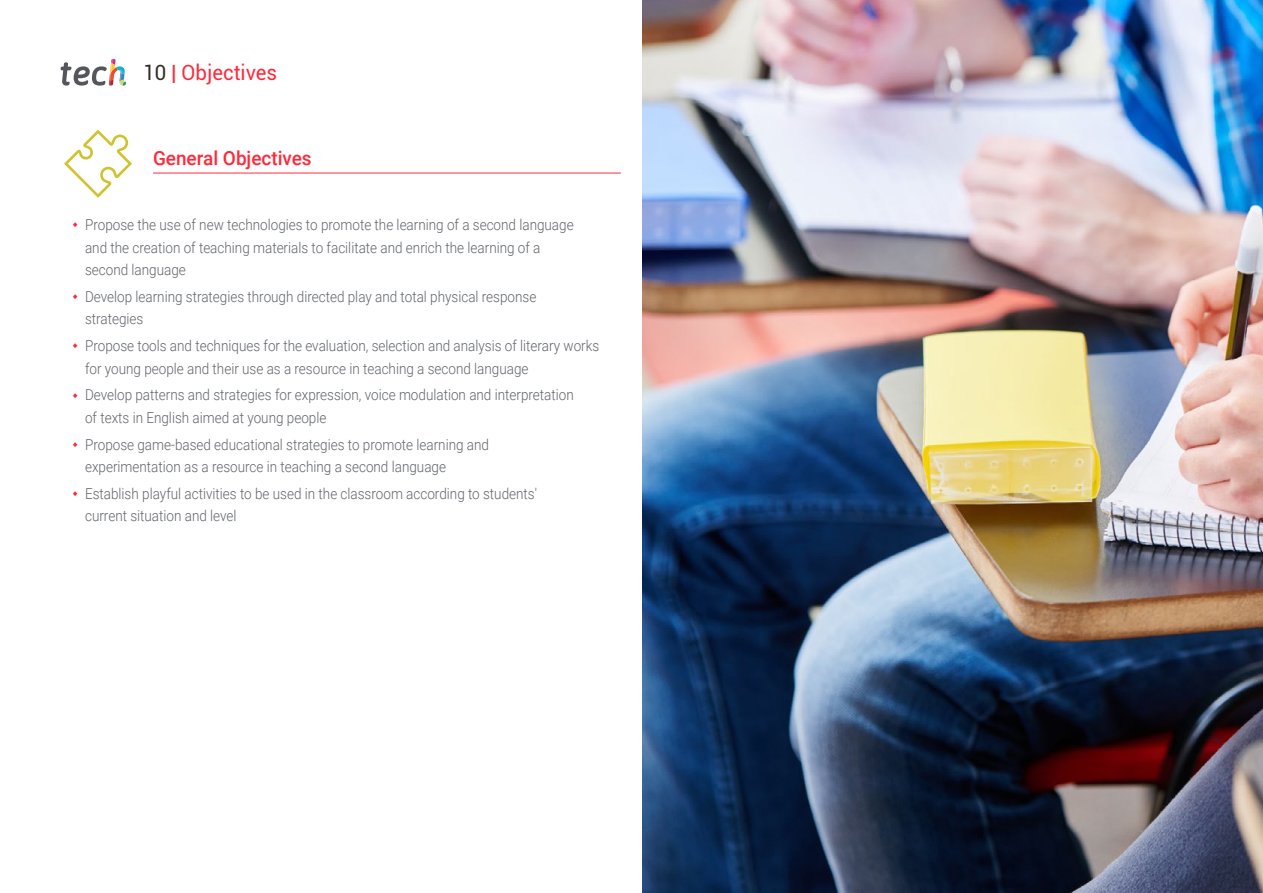
<style>
.page{position:relative;width:1263px;height:893px;background:#fff}
.page>*{position:absolute;margin:0;border:0;box-sizing:border-box;transform-origin:0 0}
.t1{font:21px "Roboto";color:#ff293a}
.t2{font:500 19.5px "Roboto";color:#ff293a}
.t3{font:300 15px/22.5px "Roboto";color:#61646a;scale:.9 1}
.s1{color:#312e20}
.s2{color:#fc2a3b}
</style>
<div class="page">
<hr style="left:153px;top:173px;width:468px;height:1px;background:#ff293a">
<svg style="left:64px;top:130px;width:68px;height:68px"></svg>
<svg style="left:61px;top:59px;width:65px;height:27px"></svg>
<img style="left:642px;top:0;width:621px;height:893px">
<h1 class="t1" style="left:144px;top:57px;width:135px"><span class="s1">10</span> <span class="s2">|</span> Objectives</h1>
<h2 class="t2" style="left:153px;top:144px;width:160px">General Objectives</h2>
<p class="t3" style="left:85px;top:213px;width:544px">Propose the use of new technologies to promote the learning of a second language and the creation of teaching materials to facilitate and enrich the learning of a second language</p>
<p class="t3" style="left:85px;top:285px;width:503px">Develop learning strategies through directed play and total physical response strategies</p>
<p class="t3" style="left:85px;top:334px;width:573px">Propose tools and techniques for the evaluation, selection and analysis of literary works for young people and their use as a resource in teaching a second language</p>
<p class="t3" style="left:85px;top:383px;width:545px">Develop patterns and strategies for expression, voice modulation and interpretation of texts in English aimed at young people</p>
<p class="t3" style="left:85px;top:432px;width:450px">Propose game-based educational strategies to promote learning and experimentation as a resource in teaching a second language</p>
<p class="t3" style="left:85px;top:482px;width:504px">Establish playful activities to be used in the classroom according to students' current situation and level</p>
</div>
